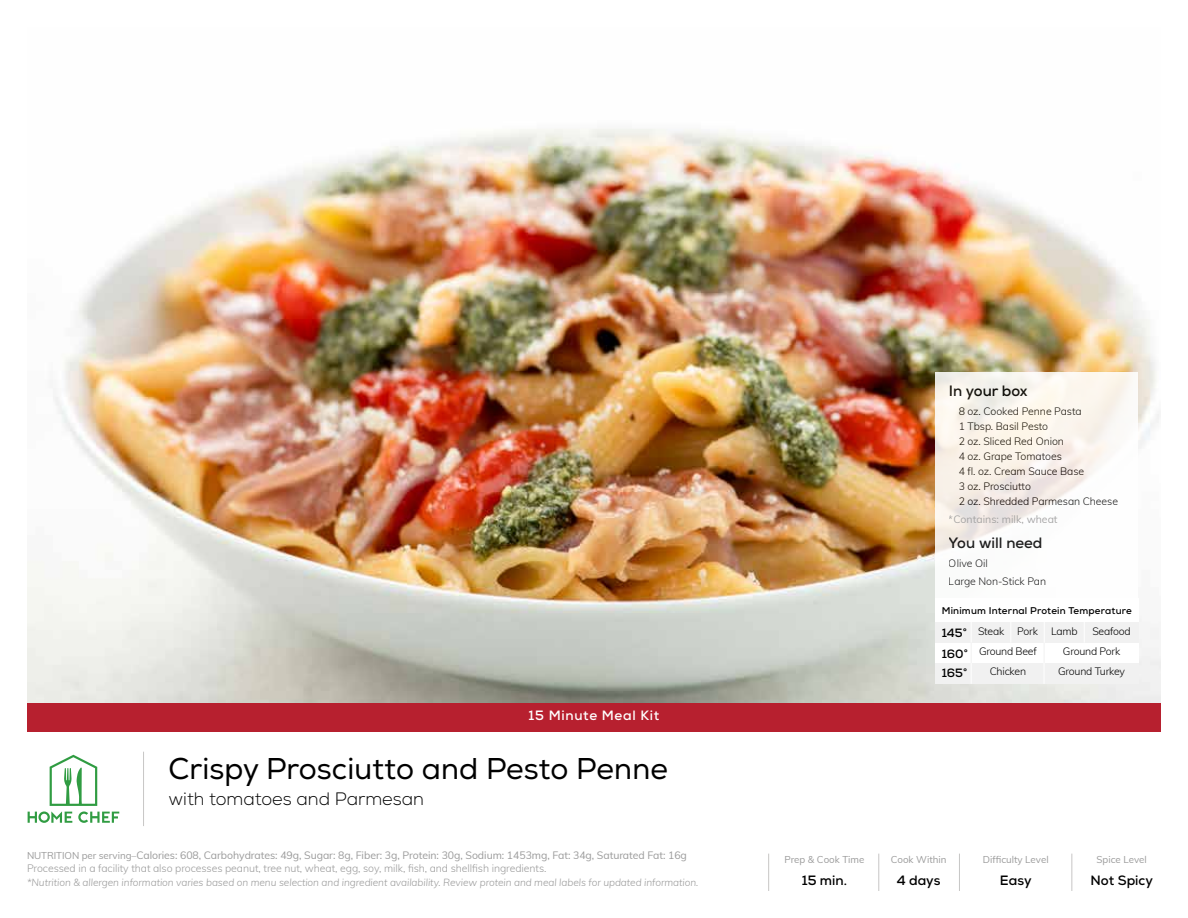
<style>
.page{position:relative;width:1188px;height:918px;background:#fff}
.page>*{position:absolute;margin:0;border:0;box-sizing:border-box;transform-origin:0 0}
.t1{font:30px "Nexa";color:#000}
.t2{font:300 18px "Nexa";color:#000}
.t3{font:700 15px "Nexa";color:#000}
.t4{font:700 13.5px "Nexa";color:#000}
.t5{font:700 13.5px "Nexa";letter-spacing:.05em;color:#fff}
.t6{font:700 12px/20px "Nexa";color:#000;text-align:justify}
.t7{font:300 10.5px/13.5px "Muli";letter-spacing:-.005em;color:#9a9a9a}
.t8{font:300 10.5px/15px "Muli";letter-spacing:-.005em;color:#000}
.t9{font:10.5px "Muli";color:#9a9a9a}
.t10{font:italic 300 10.2px "Muli";letter-spacing:-.005em;color:#9a9a9a}
.t11{font:9.75px "Muli";color:#9a9a9a}
.t12{font:700 9.75px "Nexa";letter-spacing:.02em;color:#000}
.s1{font-weight:400;font-size:9.75px}
.s2{font-weight:400}
</style>
<div class="page">
<img style="left:27px;top:128px;width:1134px;height:575px">
<hr style="left:143px;top:752px;width:1px;height:74px;background:#c7c6c5">
<hr style="left:878px;top:854px;width:1px;height:37px;background:#c7c6c5">
<hr style="left:768px;top:854px;width:1px;height:37px;background:#c7c6c5">
<hr style="left:959px;top:854px;width:1px;height:37px;background:#c7c6c5">
<hr style="left:1071px;top:854px;width:1px;height:37px;background:#c7c6c5">
<svg style="left:28px;top:755px;width:91px;height:68px"></svg>
<svg style="left:935px;top:372px;width:203px;height:227px"></svg>
<div style="left:935px;top:599px;width:203px;height:85px;background:#fff"></div>
<div style="left:935px;top:663px;width:203px;height:21px;background:#f1f1f1"></div>
<div style="left:935px;top:622px;width:203px;height:21px;background:#f1f1f1"></div>
<div style="left:27px;top:703px;width:1134px;height:28px;background:#b7202f"></div>
<p class="t5" style="left:529px;top:707px;width:132px">15 Minute Meal Kit</p>
<h1 class="t1" style="left:168px;top:751px;width:501px">Crispy Prosciutto and Pesto Penne</h1>
<h2 class="t2" style="left:168px;top:788px;width:257px">with tomatoes and Parmesan</h2>
<p class="t7" style="left:27px;top:848px;width:661px"><span class="s1">NUTRITION per serving–</span><span class="s2">Calories: 608, Carbohydrates: 49g, Sugar: 8g, Fiber: 3g, Protein: 30g, Sodium: 1453mg, Fat: 34g, Saturated Fat: 16g<br></span>Processed in a facility that also processes peanut, tree nut, wheat, egg, soy, milk, fish, and shellfish ingredients.</p>
<p class="t10" style="left:27px;top:875px;width:673px">*Nutrition &amp; allergen information varies based on menu selection and ingredient availability. Review protein and meal labels for updated information.</p>
<h3 class="t3" style="left:949px;top:382px;width:80px">In your box</h3>
<p class="t8" style="left:959px;top:403px;width:161px">8 oz. Cooked Penne Pasta<br>1 Tbsp. Basil Pesto<br>2 oz. Sliced Red Onion<br>4 oz. Grape Tomatoes<br>4 fl. oz. Cream Sauce Base<br>3 oz. Prosciutto<br>2 oz. Shredded Parmesan Cheese</p>
<p class="t9" style="left:949px;top:511px;width:110px">*Contains: milk, wheat</p>
<h3 class="t3" style="left:949px;top:533px;width:95px">You will need</h3>
<p class="t8" style="left:949px;top:553px;width:99px;line-height:18.8px">Olive Oil<br>Large Non-Stick Pan</p>
<p class="t12" style="left:942px;top:604px;width:192px">Minimum Internal Protein Temperature</p>
<p class="t8" style="left:978px;top:623px;width:28px">Steak</p>
<p class="t8" style="left:1051px;top:623px;width:28px">Lamb</p>
<p class="t8" style="left:1092px;top:623px;width:40px">Seafood</p>
<p class="t8" style="left:1058px;top:664px;width:68px">Ground Turkey</p>
<p class="t8" style="left:1017px;top:623px;width:22px">Pork</p>
<p class="t8" style="left:990px;top:664px;width:38px">Chicken</p>
<p class="t6" style="left:942px;top:623px;width:28px">145° 160° 165°</p>
<p class="t8" style="left:979px;top:643px;width:59px">Ground Beef</p>
<p class="t8" style="left:1063px;top:643px;width:59px">Ground Pork</p>
<p class="t11" style="left:784px;top:853px;width:82px">Prep &amp; Cook Time</p>
<p class="t11" style="left:891px;top:853px;width:57px">Cook Within</p>
<p class="t11" style="left:983px;top:853px;width:67px">Difficulty Level</p>
<p class="t11" style="left:1097px;top:853px;width:52px">Spice Level</p>
<p class="t4" style="left:802px;top:872px;width:47px">15 min.</p>
<p class="t4" style="left:897px;top:871px;width:45px">4 days</p>
<p class="t4" style="left:1000px;top:872px;width:33px">Easy</p>
<p class="t4" style="left:1091px;top:872px;width:64px">Not Spicy</p>
</div>
